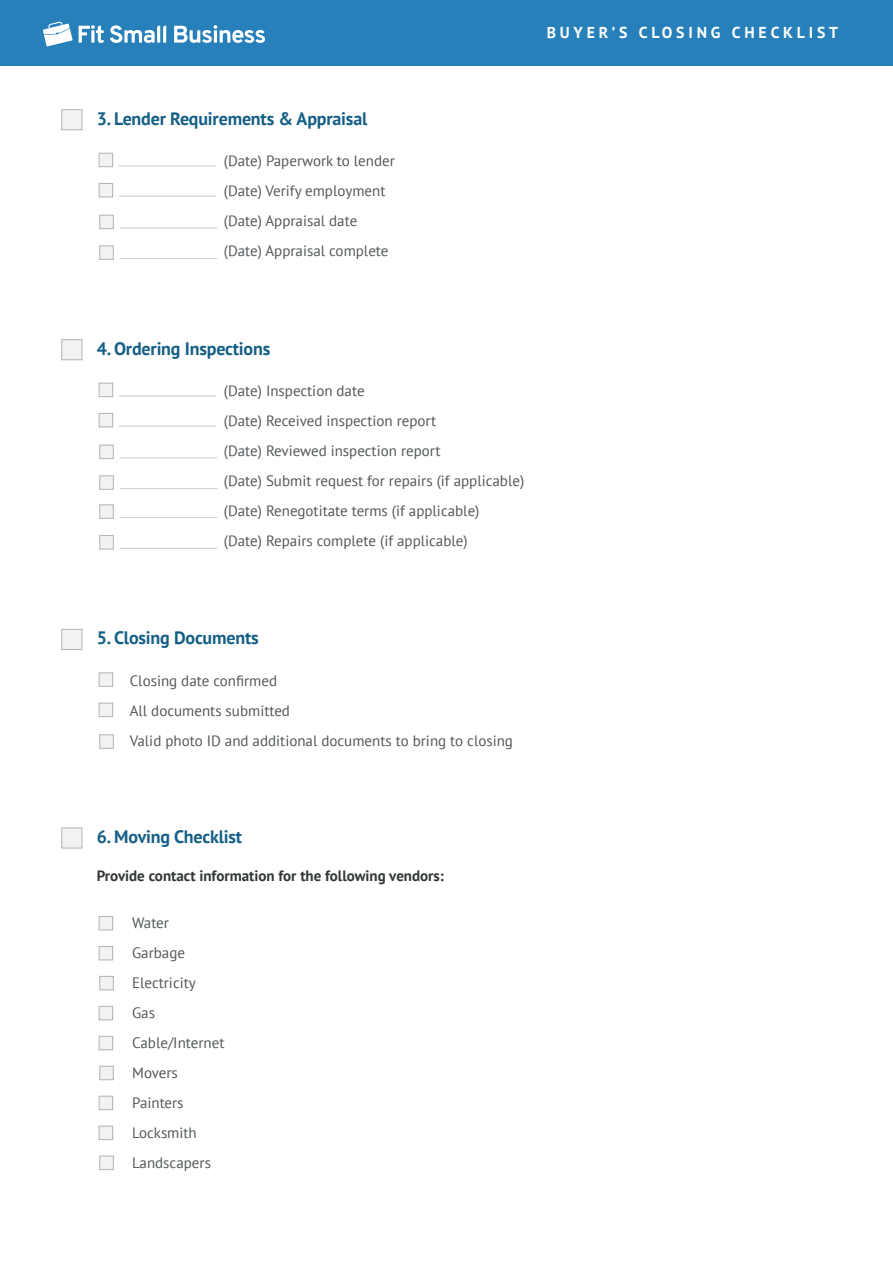
<style>
.page{position:relative;width:893px;height:1263px;background:#fff}
.page>*{position:absolute;margin:0;border:0;box-sizing:border-box;transform-origin:0 0}
.t1{font:700 18px "PT Sans";letter-spacing:-.01em;color:#155f86}
.t2{font:700 15.75px "PT Sans";letter-spacing:.24em;color:#fff}
.t3{font:15px/30px "PT Sans";color:#52575a}
.t4{font:700 15px "PT Sans";color:#323637}
</style>
<div class="page">
<div style="left:0;top:0;width:893px;height:66px;background:#2880ba"></div>
<svg style="left:43px;top:22px;width:30px;height:24px"></svg>
<svg style="left:79px;top:25px;width:25px;height:18px"></svg>
<svg style="left:110px;top:25px;width:56px;height:18px"></svg>
<svg style="left:174px;top:25px;width:91px;height:18px"></svg>
<div style="left:61px;top:109px;width:21px;height:21px;background:#f2f2f2;border:1px solid #b3b3b3"></div>
<div style="left:99px;top:153px;width:14px;height:14px;background:#f2f2f2;border:1px solid #b3b3b3"></div>
<div style="left:99px;top:183px;width:14px;height:14px;background:#f2f2f2;border:1px solid #b3b3b3"></div>
<hr style="left:119px;top:166px;width:98px;height:1px;background:#ccc">
<hr style="left:119px;top:196px;width:98px;height:1px;background:#ccc">
<div style="left:100px;top:215px;width:14px;height:14px;background:#f2f2f2;border:1px solid #b3b3b3"></div>
<hr style="left:120px;top:228px;width:97px;height:1px;background:#ccc">
<div style="left:100px;top:246px;width:14px;height:14px;background:#f2f2f2;border:1px solid #b3b3b3"></div>
<hr style="left:120px;top:258px;width:97px;height:1px;background:#ccc">
<div style="left:61px;top:339px;width:21px;height:21px;background:#f2f2f2;border:1px solid #b3b3b3"></div>
<div style="left:99px;top:383px;width:14px;height:14px;background:#f2f2f2;border:1px solid #b3b3b3"></div>
<div style="left:99px;top:413px;width:14px;height:14px;background:#f2f2f2;border:1px solid #b3b3b3"></div>
<hr style="left:119px;top:395px;width:98px;height:1px;background:#ccc">
<hr style="left:119px;top:426px;width:98px;height:1px;background:#ccc">
<div style="left:100px;top:445px;width:14px;height:14px;background:#f2f2f2;border:1px solid #b3b3b3"></div>
<hr style="left:120px;top:457px;width:97px;height:1px;background:#ccc">
<div style="left:100px;top:476px;width:14px;height:13px;background:#f2f2f2;border:1px solid #b3b3b3"></div>
<hr style="left:120px;top:488px;width:97px;height:1px;background:#ccc">
<div style="left:100px;top:505px;width:14px;height:14px;background:#f2f2f2;border:1px solid #b3b3b3"></div>
<hr style="left:120px;top:517px;width:97px;height:1px;background:#ccc">
<div style="left:100px;top:535px;width:14px;height:14px;background:#f2f2f2;border:1px solid #b3b3b3"></div>
<hr style="left:120px;top:548px;width:97px;height:1px;background:#ccc">
<div style="left:61px;top:629px;width:21px;height:21px;background:#f2f2f2;border:1px solid #b3b3b3"></div>
<div style="left:99px;top:673px;width:14px;height:14px;background:#f2f2f2;border:1px solid #b3b3b3"></div>
<div style="left:99px;top:703px;width:14px;height:14px;background:#f2f2f2;border:1px solid #b3b3b3"></div>
<div style="left:100px;top:735px;width:14px;height:13px;background:#f2f2f2;border:1px solid #b3b3b3"></div>
<div style="left:61px;top:827px;width:21px;height:21px;background:#f2f2f2;border:1px solid #b3b3b3"></div>
<div style="left:99px;top:916px;width:14px;height:14px;background:#f2f2f2;border:1px solid #b3b3b3"></div>
<div style="left:99px;top:946px;width:14px;height:14px;background:#f2f2f2;border:1px solid #b3b3b3"></div>
<div style="left:100px;top:976px;width:14px;height:14px;background:#f2f2f2;border:1px solid #b3b3b3"></div>
<div style="left:99px;top:1006px;width:14px;height:14px;background:#f2f2f2;border:1px solid #b3b3b3"></div>
<div style="left:99px;top:1036px;width:14px;height:14px;background:#f2f2f2;border:1px solid #b3b3b3"></div>
<div style="left:100px;top:1066px;width:14px;height:14px;background:#f2f2f2;border:1px solid #b3b3b3"></div>
<div style="left:99px;top:1096px;width:14px;height:14px;background:#f2f2f2;border:1px solid #b3b3b3"></div>
<div style="left:99px;top:1126px;width:14px;height:14px;background:#f2f2f2;border:1px solid #b3b3b3"></div>
<div style="left:100px;top:1156px;width:14px;height:14px;background:#f2f2f2;border:1px solid #b3b3b3"></div>
<p class="t1" style="left:97px;top:106px;width:272px">3. Lender Requirements &amp; Appraisal</p>
<p class="t3" style="left:224px;top:146px;width:173px">(Date) Paperwork to lender (Date) Verify employment (Date) Appraisal date (Date) Appraisal complete</p>
<p class="t2" style="left:547px;top:22px;width:293px">BUYER’S CLOSING CHECKLIST</p>
<p class="t1" style="left:97px;top:336px;width:175px">4. Ordering Inspections</p>
<p class="t3" style="left:224px;top:375px;width:302px">(Date) Inspection date<br>(Date) Received inspection report<br>(Date) Reviewed inspection report<br>(Date) Submit request for repairs (if applicable) (Date) Renegotitate terms (if applicable)<br>(Date) Repairs complete (if applicable)</p>
<p class="t1" style="left:97px;top:626px;width:163px">5. Closing Documents</p>
<p class="t3" style="left:130px;top:665px;width:385px">Closing date confirmed<br>All documents submitted<br>Valid photo ID and additional documents to bring to closing</p>
<p class="t1" style="left:97px;top:824px;width:147px">6. Moving Checklist</p>
<p class="t4" style="left:97px;top:865px;width:349px">Provide contact information for the following vendors:</p>
<p class="t3" style="left:132px;top:907px;width:94px">Water<br>Garbage<br>Electricity<br>Gas<br>Cable/Internet<br>Movers<br>Painters<br>Locksmith<br>Landscapers</p>
</div>
